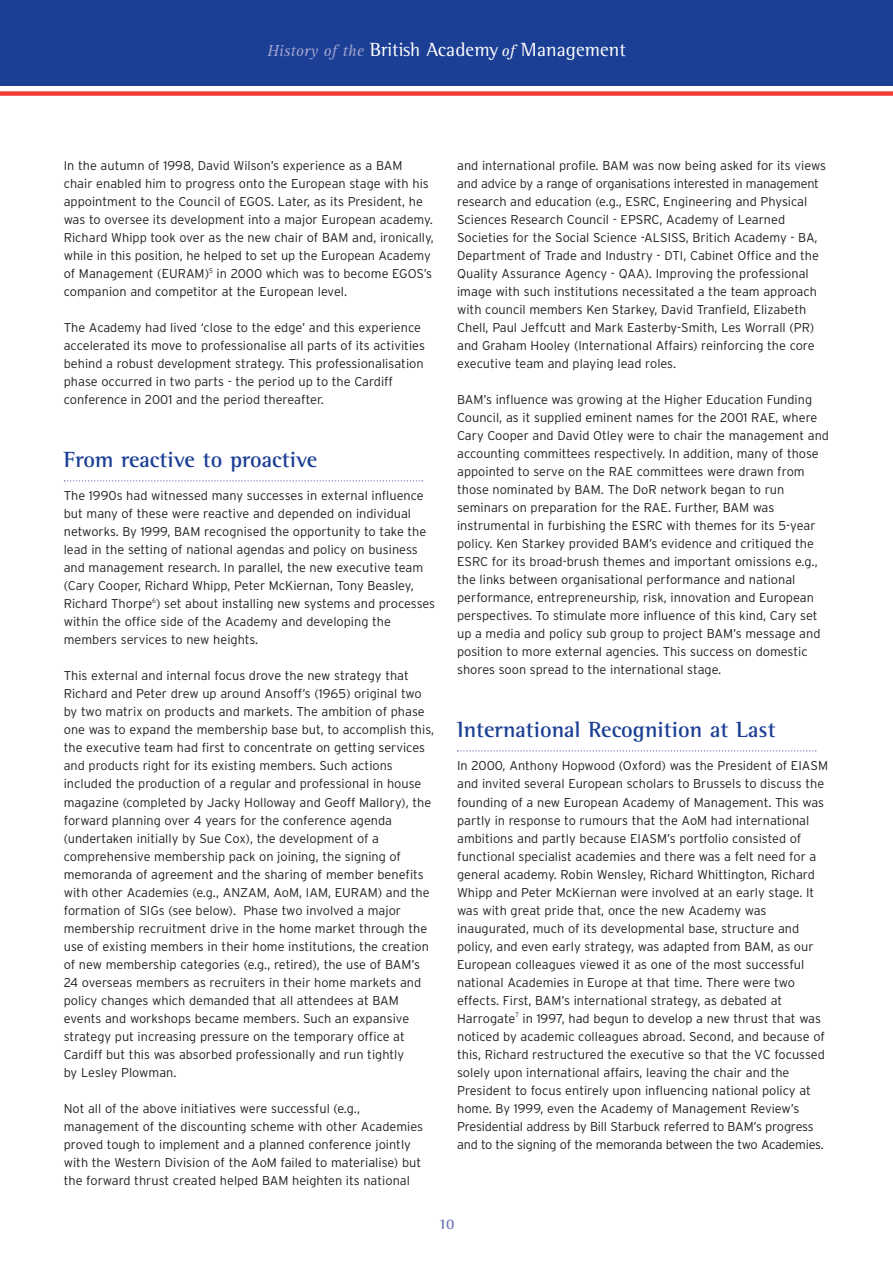
<style>
.page{position:relative;width:893px;height:1263px;background:#fff}
.page>*{position:absolute;margin:0;border:0;box-sizing:border-box;transform-origin:0 0}
.t1{font:700 22.5px "Rotis Semi Serif";color:#1b3f94}
.t2{font:19.5px "Rotis Semi Serif";letter-spacing:.005em;color:#fff}
.t3{font:700 15px "Rotis Semi Serif";color:#6f76b5}
.t4{font:300 12.75px/18px "Interstate";color:#231f20}
.s1{font-family:"Rotis Serif";font-style:italic;font-size:16.5px;color:#a2a4d0}
.s2{font-family:"Rotis Serif";font-style:italic;font-size:16.5px}
</style>
<div class="page">
<svg style="left:64px;top:480px;width:359px;height:2px"></svg>
<svg style="left:457px;top:750px;width:359px;height:2px"></svg>
<div style="left:0;top:0;width:893px;height:86px;background:#1b3f94"></div>
<div style="left:0;top:91px;width:893px;height:5px;background:#ee3e34"></div>
<h2 class="t2" style="left:267px;top:43px;width:360px"><span class="s1">History of the</span> British Academy <span class="s2">of</span> Management</h2>
<p class="t4" style="left:64px;top:156px;width:372px">In the autumn of 1998, David Wilson’s experience as a BAM chair enabled him to progress onto the European stage with his appointment to the Council of EGOS. Later, as its President, he was to oversee its development into a major European academy.<br>Richard Whipp took over as the new chair of BAM and, ironically, while in this position, he helped to set up the European Academy of Management (EURAM)<sup>5</sup> in 2000 which was to become EGOS’s companion and competitor at the European level.</p>
<p class="t4" style="left:64px;top:318px;width:363px">The Academy had lived ‘close to the edge’ and this experience accelerated its move to professionalise all parts of its activities behind a robust development strategy. This professionalisation phase occurred in two parts - the period up to the Cardiff conference in 2001 and the period thereafter.</p>
<h1 class="t1" style="left:64px;top:452px;width:255px">From reactive to proactive</h1>
<p class="t4" style="left:64px;top:487px;width:373px">The 1990s had witnessed many successes in external influence but many of these were reactive and depended on individual networks. By 1999, BAM recognised the opportunity to take the lead in the setting of national agendas and policy on business and management research. In parallel, the new executive team (Cary Cooper, Richard Whipp, Peter McKiernan, Tony Beasley, Richard Thorpe<sup>6</sup>) set about installing new systems and processes within the office side of the Academy and developing the members services to new heights.</p>
<p class="t4" style="left:64px;top:667px;width:372px">This external and internal focus drove the new strategy that Richard and Peter drew up around Ansoff’s (1965) original two by two matrix on products and markets. The ambition of phase one was to expand the membership base but, to accomplish this, the executive team had first to concentrate on getting services and products right for its existing members. Such actions included the production of a regular and professional in house magazine (completed by Jacky Holloway and Geoff Mallory), the forward planning over 4 years for the conference agenda (undertaken initially by Sue Cox), the development of a comprehensive membership pack on joining, the signing of memoranda of agreement and the sharing of member benefits with other Academies (e.g., ANZAM, AoM, IAM, EURAM) and the formation of SIGs (see below). Phase two involved a major membership recruitment drive in the home market through the use of existing members in their home institutions, the creation of new membership categories (e.g., retired), the use of BAM’s 24 overseas members as recruiters in their home markets and policy changes which demanded that all attendees at BAM events and workshops became members. Such an expansive strategy put increasing pressure on the temporary office at Cardiff but this was absorbed professionally and run tightly<br>by Lesley Plowman.</p>
<p class="t4" style="left:64px;top:1099px;width:361px">Not all of the above initiatives were successful (e.g., management of the discounting scheme with other Academies proved tough to implement and a planned conference jointly with the Western Division of the AoM failed to materialise) but the forward thrust created helped BAM heighten its national</p>
<p class="t4" style="left:457px;top:156px;width:370px">and international profile. BAM was now being asked for its views and advice by a range of organisations interested in management research and education (e.g., ESRC, Engineering and Physical Sciences Research Council - EPSRC, Academy of Learned Societies for the Social Science -ALSISS, Britich Academy - BA, Department of Trade and Industry - DTI, Cabinet Office and the Quality Assurance Agency - QAA). Improving the professional image with such institutions necessitated a the team approach with council members Ken Starkey, David Tranfield, Elizabeth Chell, Paul Jeffcutt and Mark Easterby-Smith, Les Worrall (PR) and Graham Hooley (International Affairs) reinforcing the core executive team and playing lead roles.</p>
<p class="t4" style="left:457px;top:390px;width:373px">BAM’s influence was growing at the Higher Education Funding Council, as it supplied eminent names for the 2001 RAE, where Cary Cooper and David Otley were to chair the management and accounting committees respectively. In addition, many of those appointed to serve on the RAE committees were drawn from those nominated by BAM. The DoR network began to run seminars on preparation for the RAE. Further, BAM was instrumental in furbishing the ESRC with themes for its 5-year policy. Ken Starkey provided BAM’s evidence and critiqued the ESRC for its broad-brush themes and important omissions e.g., the links between organisational performance and national performance, entrepreneurship, risk, innovation and European perspectives. To stimulate more influence of this kind, Cary set up a media and policy sub group to project BAM’s message and position to more external agencies. This success on domestic shores soon spread to the international stage.</p>
<h1 class="t1" style="left:457px;top:722px;width:320px">International Recognition at Last</h1>
<p class="t4" style="left:457px;top:757px;width:372px">In 2000, Anthony Hopwood (Oxford) was the President of EIASM and invited several European scholars to Brussels to discuss the founding of a new European Academy of Management. This was partly in response to rumours that the AoM had international ambitions and partly because EIASM’s portfolio consisted of functional specialist academies and there was a felt need for a general academy. Robin Wensley, Richard Whittington, Richard Whipp and Peter McKiernan were involved at an early stage. It was with great pride that, once the new Academy was inaugurated, much of its developmental base, structure and policy, and even early strategy, was adapted from BAM, as our European colleagues viewed it as one of the most successful national Academies in Europe at that time. There were two effects. First, BAM’s international strategy, as debated at Harrogate<sup>7</sup> in 1997, had begun to develop a new thrust that was noticed by academic colleagues abroad. Second, and because of this, Richard restructured the executive so that the VC focussed solely upon international affairs, leaving the chair and the President to focus entirely upon influencing national policy at home. By 1999, even the Academy of Management Review’s Presidential address by Bill Starbuck referred to BAM’s progress and to the signing of the memoranda between the two Academies.</p>
<p class="t3" style="left:438px;top:1219px;width:18px">10</p>
</div>
